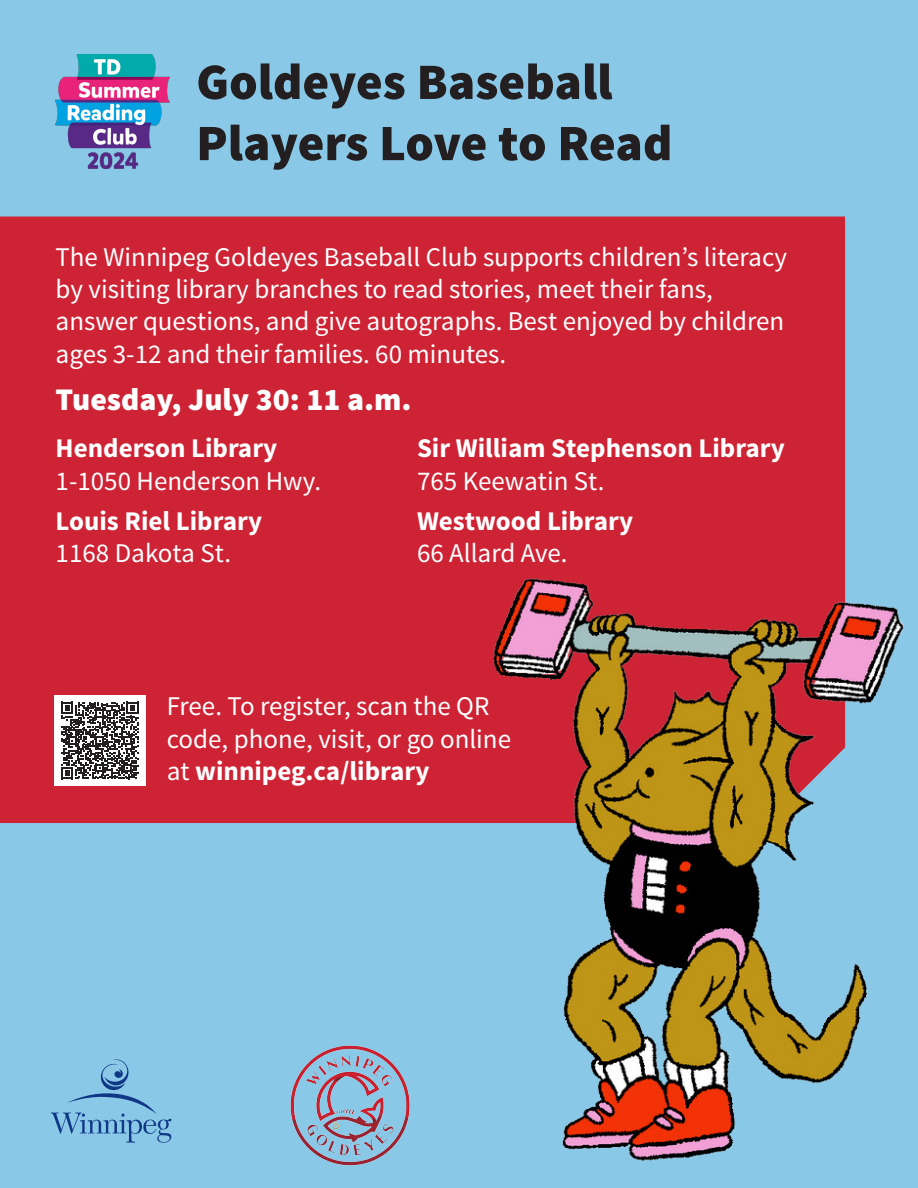
<style>
.page{position:relative;width:918px;height:1188px;background:#89c8e7}
.page>*{position:absolute;margin:0;border:0;box-sizing:border-box;transform-origin:0 0}
.t1{font:900 51px/61.2px "Source Sans Pro";color:#231f20}
.Date___Time{font:900 31.5px "Source Sans Pro";color:#fff}
.Address{font:27px/32.4px "Source Sans Pro";color:#fff}
.Branch{font:700 27px "Source Sans Pro";color:#fff}
.s1{font-weight:700}
</style>
<div class="page">
<div style="left:0;top:217px;width:845px;height:606px;background:#ce2334"></div>
<img style="left:463px;top:505px;width:441px;height:656px">
<img style="left:56px;top:54px;width:114px;height:114px">
<div style="left:54px;top:695px;width:92px;height:91px;background:#fff"></div>
<svg style="left:61px;top:702px;width:77px;height:77px"></svg>
<svg style="left:51px;top:1059px;width:120px;height:84px"></svg>
<img style="left:290px;top:1045px;width:120px;height:121px">
<p class="t1" style="left:196px;top:54px;width:478px">Goldeyes Baseball<br>Players Love to Read</p>
<p class="Address" style="left:56px;top:241px;width:733px">The Winnipeg Goldeyes Baseball Club supports children’s literacy by visiting library branches to read stories, meet their fans, answer questions, and give autographs. Best enjoyed by children ages 3-12 and their families. 60 minutes.</p>
<p class="Date___Time" style="left:56px;top:379px;width:358px">Tuesday, July 30: 11 a.m.</p>
<p class="Branch" style="left:56px;top:431px;width:223px">Henderson Library</p>
<p class="Address" style="left:56px;top:465px;width:267px">1-1050 Henderson Hwy.</p>
<p class="Branch" style="left:56px;top:503px;width:208px">Louis Riel Library</p>
<p class="Address" style="left:56px;top:537px;width:177px">1168 Dakota St.</p>
<p class="Branch" style="left:417px;top:431px;width:369px">Sir William Stephenson Library</p>
<p class="Address" style="left:417px;top:465px;width:189px">765 Keewatin St.</p>
<p class="Branch" style="left:417px;top:503px;width:218px">Westwood Library</p>
<p class="Address" style="left:417px;top:537px;width:152px">66 Allard Ave.</p>
<p class="Address" style="left:167px;top:691px;width:346px">Free. To register, scan the QR code, phone, visit, or go online at <span class="s1">winnipeg.ca/library</span></p>
</div>
